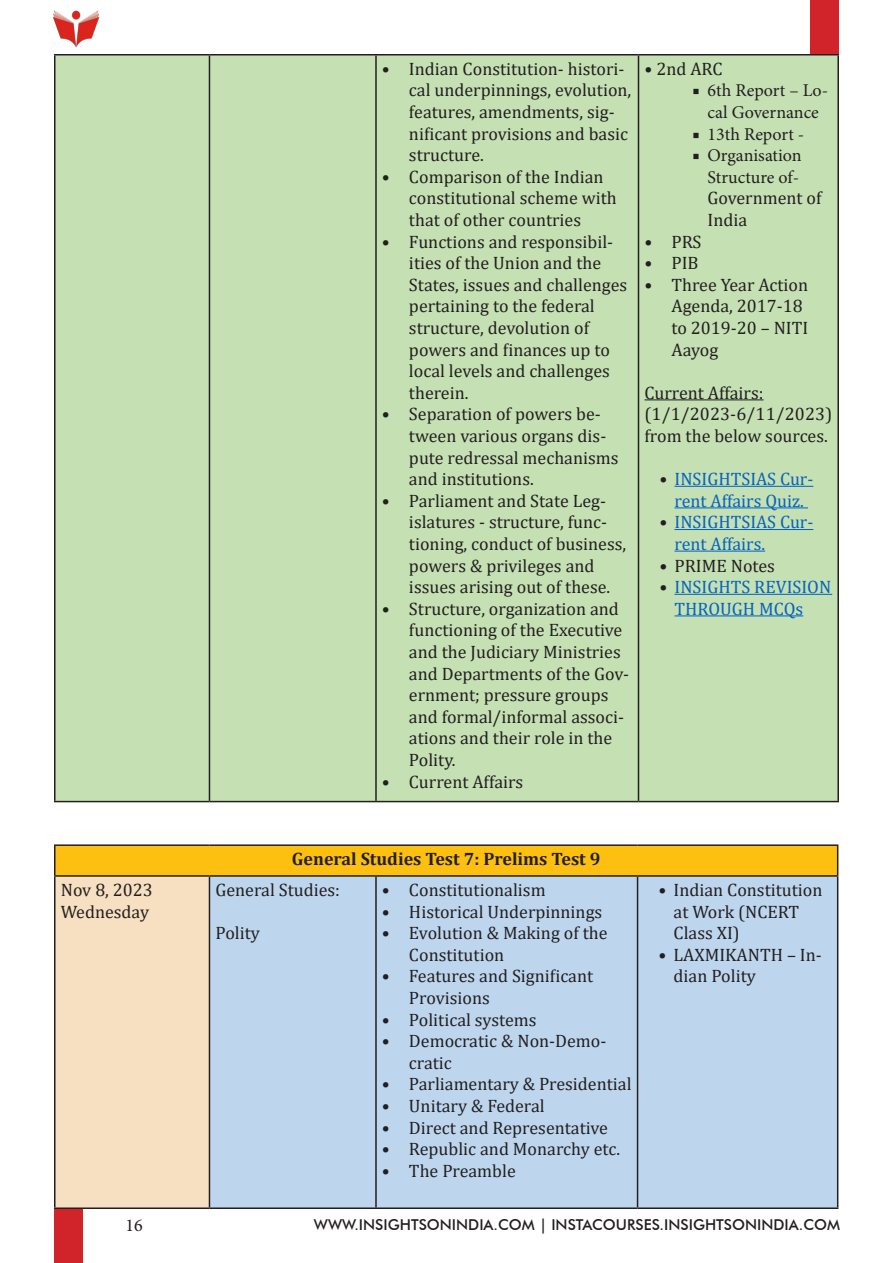
<style>
.page{position:relative;width:893px;height:1263px;background:#fff}
.page>*{position:absolute;margin:0;border:0;box-sizing:border-box;transform-origin:0 0}
.Paragraph_cambaria{font:18px/21.6px "Cambria";color:#231f20}
.t1{font:18px/21.6px "Cambria";color:#0563c1}
.t2{font:18px/21.6px "Minion Pro";color:#231f20;text-align:center}
.Paragraph_cambaria-2{font:700 18px "Cambria";color:#231f20}
.t3{font:500 15px "Futura BT";color:#231f20}
.s1{font-family:"Cambria"}
.s2{color:#231f20}
</style>
<div class="page">
<div style="left:54px;top:1209px;width:28px;height:54px;background:#d1232a"></div>
<div style="left:810px;top:0;width:29px;height:54px;background:#d1232a"></div>
<img style="left:53px;top:10px;width:47px;height:38px">
<div style="left:56px;top:56px;width:781px;height:745px;background:#c5e0b3"></div>
<hr style="left:54px;top:54px;width:155px;height:2px;background:#231f20">
<hr style="left:54px;top:56px;width:2px;height:745px;background:#231f20">
<hr style="left:209px;top:54px;width:167px;height:2px;background:#231f20">
<hr style="left:209px;top:56px;width:1px;height:745px;background:#231f20">
<hr style="left:376px;top:54px;width:262px;height:2px;background:#231f20">
<hr style="left:375px;top:56px;width:2px;height:745px;background:#231f20">
<hr style="left:638px;top:54px;width:201px;height:2px;background:#231f20">
<hr style="left:638px;top:56px;width:1px;height:745px;background:#231f20">
<hr style="left:837px;top:56px;width:2px;height:745px;background:#231f20">
<hr style="left:54px;top:801px;width:155px;height:1px;background:#231f20">
<hr style="left:209px;top:801px;width:167px;height:1px;background:#231f20">
<hr style="left:376px;top:801px;width:262px;height:1px;background:#231f20">
<hr style="left:638px;top:801px;width:201px;height:1px;background:#231f20">
<hr style="left:644px;top:399px;width:120px;height:1px;background:#231f20">
<hr style="left:674px;top:486px;width:139px;height:1px;background:#0563c1">
<hr style="left:674px;top:507px;width:134px;height:1px;background:#0563c1">
<hr style="left:674px;top:529px;width:139px;height:1px;background:#0563c1">
<hr style="left:674px;top:551px;width:91px;height:1px;background:#0563c1">
<hr style="left:674px;top:594px;width:158px;height:1px;background:#0563c1">
<hr style="left:674px;top:615px;width:129px;height:1px;background:#0563c1">
<div style="left:55px;top:845px;width:783px;height:31px;background:#fdc011"></div>
<div style="left:55px;top:876px;width:154px;height:332px;background:#f7dfc1"></div>
<div style="left:210px;top:876px;width:627px;height:332px;background:#bdd6ee"></div>
<hr style="left:54px;top:844px;width:155px;height:2px;background:#231f20">
<hr style="left:54px;top:846px;width:2px;height:29px;background:#231f20">
<hr style="left:209px;top:844px;width:167px;height:2px;background:#231f20">
<hr style="left:376px;top:844px;width:261px;height:2px;background:#231f20">
<hr style="left:638px;top:844px;width:200px;height:2px;background:#231f20">
<svg style="left:837px;top:846px;width:1px;height:29px"></svg>
<hr style="left:54px;top:875px;width:155px;height:2px;background:#231f20">
<hr style="left:54px;top:877px;width:2px;height:330px;background:#231f20">
<hr style="left:209px;top:875px;width:167px;height:2px;background:#231f20">
<hr style="left:209px;top:877px;width:1px;height:330px;background:#231f20">
<hr style="left:376px;top:875px;width:261px;height:2px;background:#231f20">
<hr style="left:375px;top:877px;width:2px;height:330px;background:#231f20">
<hr style="left:638px;top:875px;width:200px;height:2px;background:#231f20">
<hr style="left:637px;top:877px;width:1px;height:330px;background:#231f20">
<hr style="left:837px;top:877px;width:1px;height:330px;background:#231f20">
<hr style="left:54px;top:1207px;width:155px;height:2px;background:#231f20">
<hr style="left:209px;top:1207px;width:167px;height:2px;background:#231f20">
<hr style="left:376px;top:1207px;width:261px;height:2px;background:#231f20">
<hr style="left:638px;top:1207px;width:200px;height:2px;background:#231f20">
<p class="Paragraph_cambaria" style="left:61px;top:879px;width:94px">Nov 8, 2023</p>
<p class="Paragraph_cambaria" style="left:61px;top:900px;width:90px">Wednesday</p>
<p class="Paragraph_cambaria" style="left:409px;top:58px;width:224px;text-indent:-27px">• Indian Constitution- histori&shy;cal underpinnings, evolution, features, amendments, sig&shy;nificant provisions and basic structure.</p>
<p class="Paragraph_cambaria" style="left:409px;top:166px;width:209px;text-indent:-27px">• Comparison of the Indian constitutional scheme with that of other countries</p>
<p class="Paragraph_cambaria" style="left:409px;top:231px;width:220px;text-indent:-27px">• Functions and responsibil&shy;ities of the Union and the<br>States, issues and challenges pertaining to the federal structure, devolution of powers and finances up to local levels and challenges therein.</p>
<p class="Paragraph_cambaria" style="left:409px;top:403px;width:211px;text-indent:-27px">• Separation of powers be&shy;tween various organs dis&shy;pute redressal mechanisms and institutions.</p>
<p class="Paragraph_cambaria" style="left:409px;top:490px;width:219px;text-indent:-27px">• Parliament and State Leg&shy;islatures - structure, func&shy;tioning, conduct of business, powers &amp; privileges and issues arising out of these.</p>
<p class="Paragraph_cambaria" style="left:409px;top:598px;width:222px;text-indent:-27px">• Structure, organization and functioning of the Executive and the Judiciary Ministries and Departments of the Gov&shy;ernment; pressure groups and formal/informal associ&shy;ations and their role in the<br>Polity.</p>
<p class="Paragraph_cambaria" style="left:382px;top:771px;width:143px">• Current Affairs</p>
<p class="Paragraph_cambaria" style="left:644px;top:58px;width:80px">• 2nd ARC</p>
<p class="t2" style="left:692px;top:80px;width:137px">■ 6th Report – Lo&shy;cal Governance</p>
<p class="t2" style="left:692px;top:123px;width:113px">■ 13th Report -</p>
<p class="t2" style="left:707px;top:145px;width:116px;text-align:left;text-indent:-15px">■ Organisation<br>Structure of-<br><span class="s1">Government of<br>India</span></p>
<p class="Paragraph_cambaria" style="left:644px;top:231px;width:59px">• PRS</p>
<p class="Paragraph_cambaria" style="left:644px;top:252px;width:56px">• PIB</p>
<p class="Paragraph_cambaria" style="left:671px;top:274px;width:138px;text-indent:-27px">• Three Year Action<br>Agenda, 2017-18 to 2019-20 – NITI<br>Aayog</p>
<p class="Paragraph_cambaria" style="left:644px;top:382px;width:121px">Current Affairs:</p>
<p class="Paragraph_cambaria" style="left:644px;top:403px;width:189px">(1/1/2023-6/11/2023) from the below sources.</p>
<p class="t1" style="left:659px;top:468px;width:155px;text-align:center"><span class="s2">•</span> INSIGHTSIAS Cur&shy;rent Affairs Quiz.</p>
<p class="t1" style="left:674px;top:511px;width:140px;text-indent:-15px"><span class="s2">•</span> INSIGHTSIAS Cur&shy;rent Affairs.</p>
<p class="Paragraph_cambaria" style="left:659px;top:555px;width:117px">• PRIME Notes</p>
<p class="t1" style="left:674px;top:576px;width:158px;text-indent:-15px"><span class="s2">•</span> INSIGHTS REVISION<br>THROUGH MCQs</p>
<p class="Paragraph_cambaria-2" style="left:292px;top:846px;width:310px">General Studies Test 7: Prelims Test 9</p>
<p class="Paragraph_cambaria" style="left:215px;top:879px;width:126px">General Studies:</p>
<p class="Paragraph_cambaria" style="left:215px;top:922px;width:46px">Polity</p>
<p class="Paragraph_cambaria" style="left:382px;top:879px;width:165px">• Constitutionalism</p>
<p class="Paragraph_cambaria" style="left:382px;top:900px;width:222px">• Historical Underpinnings</p>
<p class="Paragraph_cambaria" style="left:409px;top:922px;width:200px;text-indent:-27px">• Evolution &amp; Making of the<br>Constitution</p>
<p class="Paragraph_cambaria" style="left:409px;top:965px;width:186px;text-indent:-27px">• Features and Significant<br>Provisions</p>
<p class="Paragraph_cambaria" style="left:382px;top:1008px;width:156px">• Political systems</p>
<p class="Paragraph_cambaria" style="left:409px;top:1030px;width:199px;text-indent:-27px">• Democratic &amp; Non-Demo&shy;cratic</p>
<p class="Paragraph_cambaria" style="left:382px;top:1073px;width:251px">• Parliamentary &amp; Presidential</p>
<p class="Paragraph_cambaria" style="left:382px;top:1095px;width:164px">• Unitary &amp; Federal</p>
<p class="Paragraph_cambaria" style="left:382px;top:1116px;width:227px">• Direct and Representative</p>
<p class="Paragraph_cambaria" style="left:382px;top:1138px;width:240px">• Republic and Monarchy etc.</p>
<p class="Paragraph_cambaria" style="left:382px;top:1160px;width:135px">• The Preamble</p>
<p class="Paragraph_cambaria" style="left:674px;top:879px;width:150px;text-indent:-15px">• Indian Constitution at Work (NCERT<br>Class XI)</p>
<p class="Paragraph_cambaria" style="left:674px;top:944px;width:150px;text-indent:-15px">• LAXMIKANTH – In&shy;dian Polity</p>
<p class="t2" style="left:125px;top:1215px;width:19px">16</p>
<p class="t3" style="left:314px;top:1215px;width:528px">WWW.INSIGHTSONINDIA.COM | INSTACOURSES.INSIGHTSONINDIA.COM</p>
</div>
